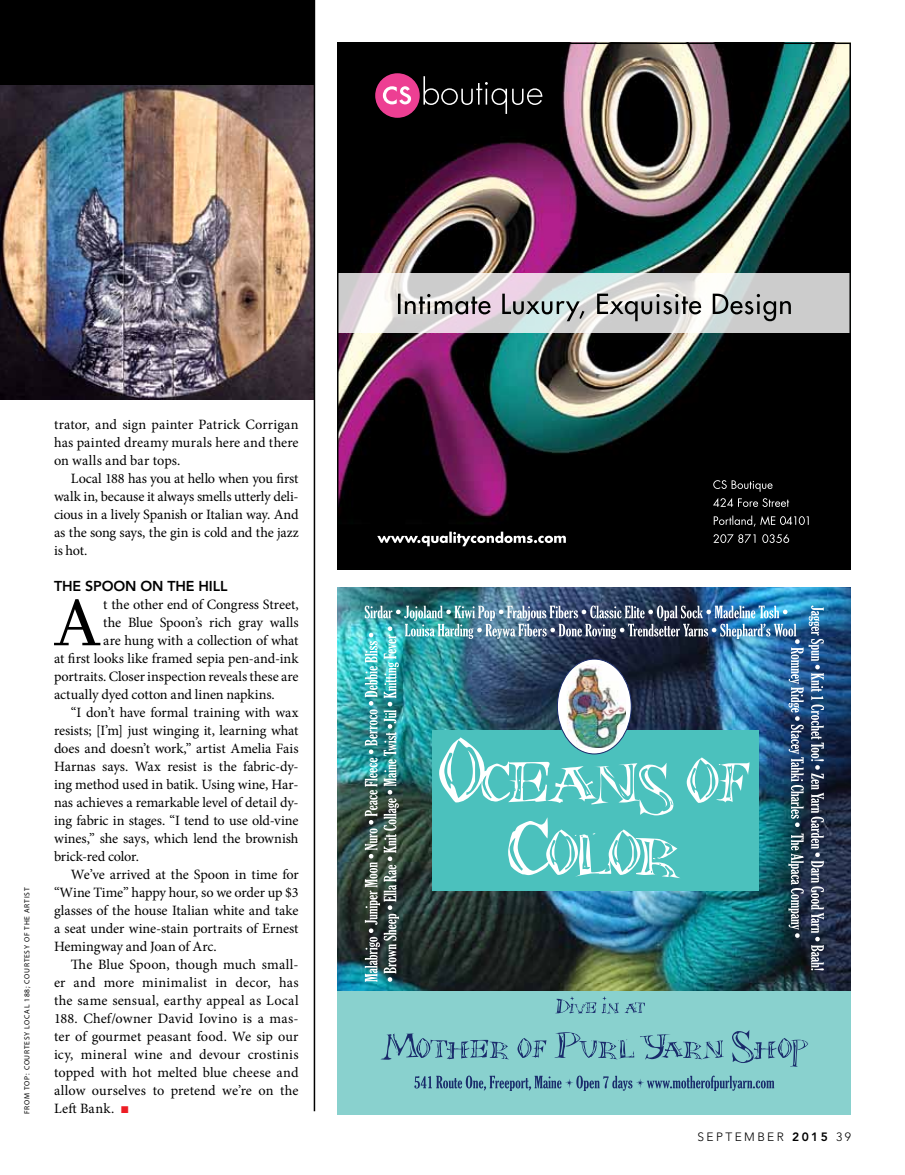
<style>
.page{position:relative;width:905px;height:1175px;background:#fff}
.page>*{position:absolute;margin:0;border:0;box-sizing:border-box;transform-origin:0 0}
.t1{font:68.7px "Questa";color:#000}
.t2{font:14.25px/18px "Minion Pro";color:#000;text-align:justify}
.t3{font:14.25px "Minion Pro";letter-spacing:.02em;color:#000}
.t4{font:800 14.25px "Avenir";letter-spacing:-.005em;color:#000}
.t5{font:14.25px "Minion Pro";letter-spacing:-.02em;color:#000}
.t6{font:300 12px "Avenir";letter-spacing:.2em;color:#000}
.t7{font:7.5px "Myriad Pro";letter-spacing:.095em;color:#000}
.s1{color:#ed1d24}
.s2{font-weight:800}
</style>
<div class="page">
<img style="left:341px;top:46px;width:506px;height:520px">
<svg style="left:341px;top:273px;width:506px;height:60px;background:#d9d8d9"></svg>
<svg style="left:398px;top:294px;width:392px;height:27px;background:#b0b0b1"></svg>
<svg style="left:713px;top:534px;width:76px;height:9px"></svg>
<svg style="left:713px;top:515px;width:95px;height:12px"></svg>
<svg style="left:713px;top:498px;width:76px;height:9px"></svg>
<svg style="left:713px;top:480px;width:59px;height:12px"></svg>
<svg style="left:377px;top:531px;width:189px;height:15px"></svg>
<div style="left:375px;top:73px;width:45px;height:45px;background:#ed3f93;border-radius:50%"></div>
<svg style="left:423px;top:76px;width:119px;height:38px;background:#1e1e1e"></svg>
<svg style="left:383px;top:86px;width:28px;height:18px"></svg>
<div style="left:338px;top:43px;width:512px;height:526px;border:2px solid #000100"></div>
<img style="left:338px;top:587px;width:512px;height:403px">
<div style="left:338px;top:990px;width:512px;height:124px;background:#89d1ce"></div>
<img style="left:364px;top:605px;width:459px;height:376px">
<svg style="left:380px;top:1030px;width:428px;height:36px"></svg>
<svg style="left:414px;top:1075px;width:360px;height:15px"></svg>
<svg style="left:556px;top:996px;width:89px;height:17px"></svg>
<img style="left:0;top:85px;width:314px;height:314px">
<div style="left:0;top:0;width:314px;height:85px;background:#000"></div>
<hr style="left:314px;top:0;width:1px;height:1111px;background:#000">
<p class="t7" style="left:22px;top:1114px;width:228px;rotate:-90deg">From top: Courtesy Local 188; Courtesy of the artist</p>
<p class="t2" style="left:54px;top:416px;width:246px">trator, and sign painter Patrick Corrigan has painted dreamy murals here and there on walls and bar tops.</p>
<p class="t2" style="left:54px;top:470px;width:246px;text-indent:17px">Local 188 has you at hello when you first walk in, because it always smells utterly deli&shy;cious in a lively Spanish or Italian way. And as the song says, the gin is cold and the jazz is hot.</p>
<p class="t4" style="left:54px;top:578px;width:175px">THE SPOON ON THE H ILL</p>
<h1 class="t1" style="left:55px;top:579px;width:46px">A</h1>
<p class="t2" style="left:103px;top:596px;width:197px">t the other end of Congress Street,</p>
<p class="t2" style="left:103px;top:614px;width:197px">the Blue Spoon’s rich gray walls</p>
<p class="t2" style="left:103px;top:632px;width:197px">are hung with a collection of what</p>
<p class="t2" style="left:54px;top:650px;width:246px">at first looks like framed sepia pen-and-ink</p>
<p class="t2" style="left:54px;top:668px;width:246px">portraits. Closer inspection reveals these are</p>
<p class="t2" style="left:54px;top:686px;width:222px">actually dyed cotton and linen napkins.</p>
<p class="t2" style="left:71px;top:704px;width:229px">“I don’t have formal training with wax</p>
<p class="t2" style="left:54px;top:722px;width:246px">resists; [I’m] just winging it, learning what</p>
<p class="t2" style="left:54px;top:739px;width:246px">does and doesn’t work,” artist Amelia Fais</p>
<p class="t2" style="left:54px;top:757px;width:246px">Harnas says. Wax resist is the fabric-dy-</p>
<p class="t2" style="left:54px;top:775px;width:246px">ing method used in batik. Using wine, Har-</p>
<p class="t2" style="left:54px;top:793px;width:246px">nas achieves a remarkable level of detail dy-</p>
<p class="t2" style="left:54px;top:811px;width:246px">ing fabric in stages. “I tend to use old-vine</p>
<p class="t2" style="left:54px;top:829px;width:246px">wines,” she says, which lend the brownish</p>
<p class="t5" style="left:54px;top:847px;width:87px">brick-red color.</p>
<p class="t2" style="left:71px;top:865px;width:229px">We’ve arrived at the Spoon in time for</p>
<p class="t2" style="left:54px;top:883px;width:246px">“Wine Time” happy hour, so we order up $3</p>
<p class="t2" style="left:54px;top:901px;width:246px">glasses of the house Italian white and take</p>
<p class="t2" style="left:54px;top:919px;width:246px">a seat under wine-stain portraits of Ernest</p>
<p class="t2" style="left:54px;top:937px;width:164px">Hemingway and Joan of Arc.</p>
<p class="t2" style="left:71px;top:955px;width:229px">The Blue Spoon, though much small-</p>
<p class="t2" style="left:54px;top:973px;width:246px">er and more minimalist in decor, has</p>
<p class="t3" style="left:54px;top:991px;width:246px">the same sensual, earthy appeal as Local</p>
<p class="t2" style="left:54px;top:1009px;width:246px">188. Chef/owner David Iovino is a mas-</p>
<p class="t2" style="left:54px;top:1027px;width:246px">ter of gourmet peasant food. We sip our</p>
<p class="t2" style="left:54px;top:1045px;width:246px">icy, mineral wine and devour crostinis</p>
<p class="t2" style="left:54px;top:1063px;width:246px">topped with hot melted blue cheese and</p>
<p class="t2" style="left:54px;top:1081px;width:246px">allow ourselves to pretend we’re on the</p>
<p class="t2" style="left:54px;top:1099px;width:76px">Left Bank. <span class="s1">■</span></p>
<p class="t6" style="left:697px;top:1129px;width:155px">SEPTEMBER <span class="s2">2015</span> 39</p>
</div>
